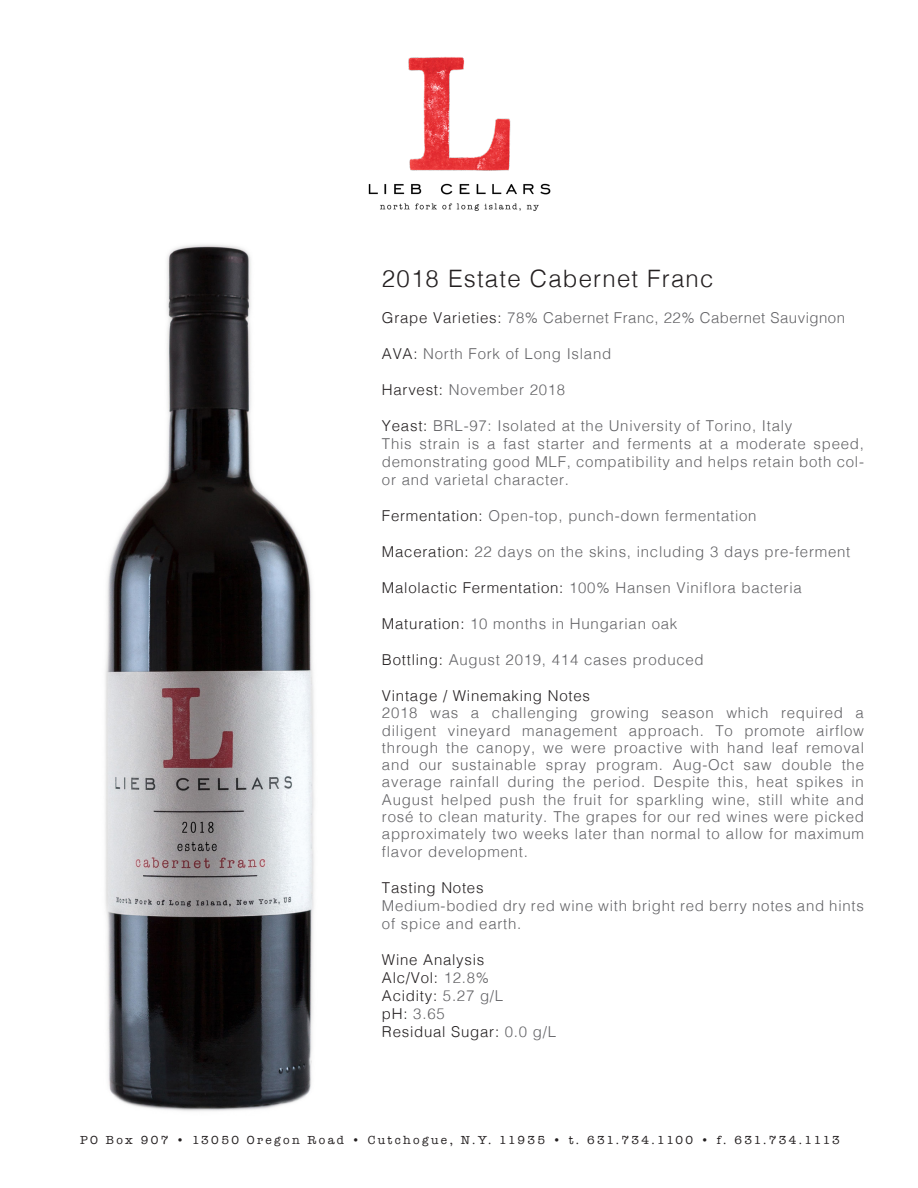
<style>
.page{position:relative;width:918px;height:1188px;background:#fff}
.page>*{position:absolute;margin:0;border:0;box-sizing:border-box;transform-origin:0 0}
.t1{font:300 24px "Helvetica";letter-spacing:.05em;color:#231f20}
.t2{font:300 15px/17.4px "Helvetica";letter-spacing:.05em;color:#636366;text-align:justify}
.t3{font:300 15px "Helvetica";letter-spacing:.05em;color:#231f20}
.t4{font:300 15px "Helvetica";letter-spacing:.03em;color:#636366}
.t5{font:12px "American Typewriter";letter-spacing:.2em;color:#231f20}
.s1{color:#231f20}
.s2{color:#636366}
</style>
<div class="page">
<img style="left:368px;top:57px;width:183px;height:154px">
<img style="left:105px;top:244px;width:209px;height:867px">
<p class="t1" style="left:382px;top:258px;width:333px">2018 Estate Cabernet Franc</p>
<p class="t4" style="left:382px;top:305px;width:465px"><span class="s1">Grape Varieties:</span> 78% Cabernet Franc, 22% Cabernet Sauvignon</p>
<p class="t2" style="left:382px;top:344px;width:231px"><span class="s1">AVA:</span> North Fork of Long Island</p>
<p class="t2" style="left:382px;top:380px;width:185px"><span class="s1">Harvest:</span> November 2018</p>
<p class="t2" style="left:382px;top:416px;width:412px"><span class="s1">Yeast:</span> BRL-97: Isolated at the University of Torino, Italy</p>
<p class="t2" style="left:382px;top:434px;width:484px;line-height:18px">This strain is a fast starter and ferments at a moderate speed, demonstrating good MLF, compatibility and helps retain both col&shy;or and varietal character.</p>
<p class="t2" style="left:382px;top:506px;width:376px"><span class="s1">Fermentation:</span> Open-top, punch-down fermentation</p>
<p class="t2" style="left:382px;top:542px;width:470px"><span class="s1">Maceration:</span> 22 days on the skins, including 3 days pre-ferment</p>
<p class="t2" style="left:382px;top:578px;width:421px"><span class="s1">Malolactic Fermentation:</span> 100% Hansen Viniflora bacteria</p>
<p class="t2" style="left:382px;top:614px;width:297px"><span class="s1">Maturation:</span> 10 months in Hungarian oak</p>
<p class="t2" style="left:382px;top:650px;width:323px"><span class="s1">Bottling:</span> August 2019, 414 cases produced</p>
<p class="t3" style="left:382px;top:683px;width:209px">Vintage / Winemaking Notes</p>
<p class="t2" style="left:382px;top:703px;width:484px">2018 was a challenging growing season which required a diligent vineyard management approach. To promote airflow through the canopy, we were proactive with hand leaf removal and our sustainable spray program. Aug-Oct saw double the average rainfall during the period. Despite this, heat spikes in August helped push the fruit for sparkling wine, still white and rosé to clean maturity. The grapes for our red wines were picked approximately two weeks later than normal to allow for maximum flavor development.</p>
<p class="t3" style="left:382px;top:875px;width:103px">Tasting Notes</p>
<p class="t2" style="left:382px;top:896px;width:484px;line-height:18px">Medium-bodied dry red wine with bright red berry notes and hints of spice and earth.</p>
<p class="t3" style="left:382px;top:947px;width:104px">Wine Analysis</p>
<p class="t3" style="left:382px;top:965px;width:109px">Alc/Vol: <span class="s2">12.8%</span></p>
<p class="t3" style="left:382px;top:983px;width:123px">Acidity: <span class="s2">5.27 g/L</span></p>
<p class="t2" style="left:382px;top:1004px;width:64px"><span class="s1">pH:</span> 3.65</p>
<p class="t3" style="left:382px;top:1019px;width:176px">Residual Sugar: <span class="s2">0.0 g/L</span></p>
<p class="t5" style="left:80px;top:1130px;width:761px">PO Box 907 • 13050 Oregon Road • Cutchogue, N.Y. 11935 • t. 631.734.1100 • f. 631.734.1113</p>
</div>
